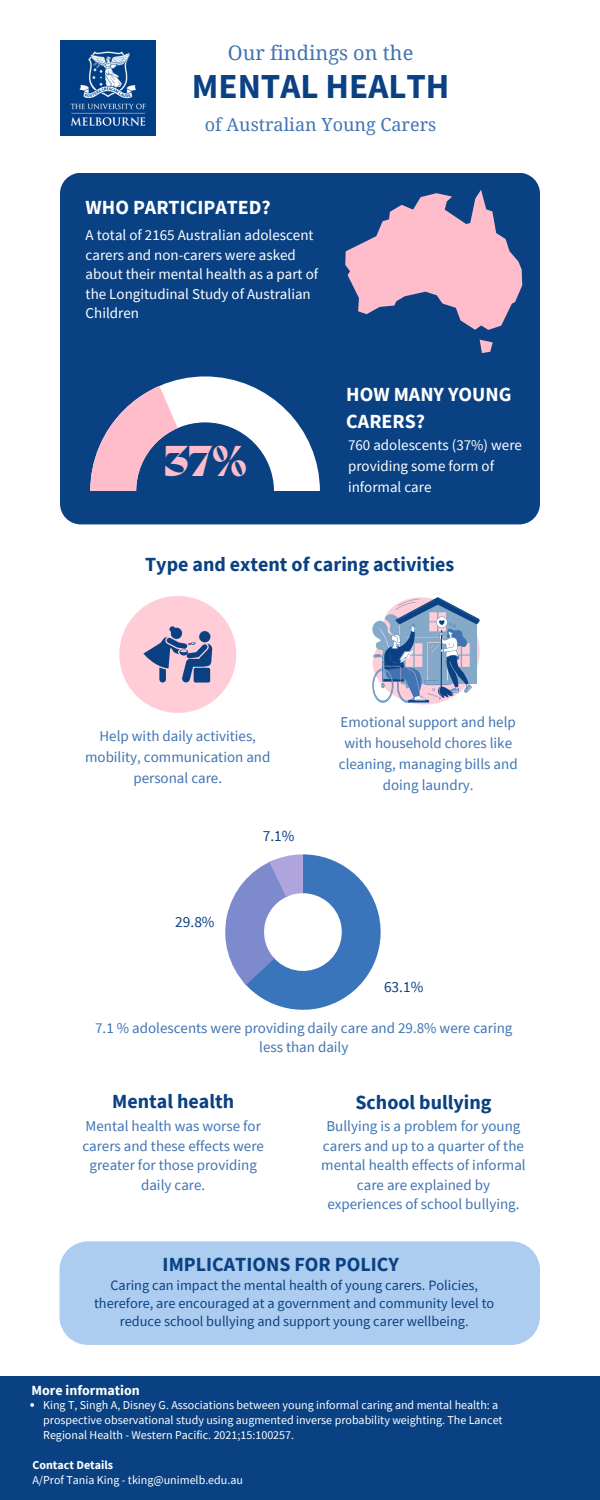
<style>
.page{position:relative;width:600px;height:1500px;background:#fff}
.page>*{position:absolute;margin:0;border:0;box-sizing:border-box;transform-origin:0 0}
.t1{font:800 44.6px "Migra";color:#ffbdcc}
.t2{font:700 35px "Source Sans Pro";color:#094183}
.t3{font:700 20px "Source Sans Pro";color:#094183}
.t4{font:700 20px/27.8px "Source Sans Pro";color:#fff}
.t5{font:20px "Noto Serif";color:#4074b2}
.t6{font:18px "Noto Serif";color:#4074b2}
.t7{font:15.3px "Source Sans Pro";color:#094183}
.t8{font:15px/19.5px "Source Sans Pro";color:#4074b2;text-align:center}
.t9{font:15px/19.5px "Source Sans Pro";color:#fff}
.t10{font:14.3px/18px "Source Sans Pro";color:#094183;text-align:center}
.t11{font:700 14px "Source Sans Pro";color:#fff}
.t12{font:12px/15px "Source Sans Pro";color:#fff}
.t13{font:700 12px "Source Sans Pro";color:#fff}
</style>
<div class="page">
<div style="left:60px;top:173px;width:480px;height:351px;background:#094183;border-radius:21px"></div>
<svg style="left:90px;top:376px;width:230px;height:115px"></svg>
<svg style="left:225px;top:854px;width:156px;height:156px"></svg>
<svg style="left:345px;top:190px;width:177px;height:163px"></svg>
<div style="left:59px;top:1241px;width:481px;height:104px;background:#adcdf0"></div>
<svg style="left:372px;top:597px;width:108px;height:108px"></svg>
<div style="left:119px;top:596px;width:117px;height:117px;background:#ffcdd8;border-radius:50%"></div>
<svg style="left:143px;top:626px;width:69px;height:57px"></svg>
<img style="left:61px;top:41px;width:94px;height:94px">
<div style="left:0;top:1376px;width:600px;height:124px;background:#094183"></div>
<svg style="left:30px;top:1403px;width:4px;height:4px"></svg>
<p class="t5" style="left:228px;top:38px;width:187px">Our findings on the</p>
<p class="t2" style="left:192px;top:64px;width:259px">MENTAL HEALTH</p>
<p class="t6" style="left:205px;top:112px;width:233px">of Australian Young Carers</p>
<p class="t4" style="left:86px;top:193px;width:187px">WHO PARTICIPATED?</p>
<p class="t9" style="left:86px;top:225px;width:234px">A total of 2165 Australian adolescent carers and non-carers were asked about their mental health as a part of the Longitudinal Study of Australian<br>Children</p>
<p class="t1" style="left:164px;top:440px;width:85px">37%</p>
<p class="t4" style="left:346px;top:380px;width:167px">HOW MANY YOUNG<br>CARERS?</p>
<p class="t9" style="left:348px;top:434px;width:175px;line-height:21px">760 adolescents (37%) were providing some form of informal care</p>
<p class="t3" style="left:145px;top:552px;width:311px">Type and extent of caring activities</p>
<p class="t8" style="left:85px;top:725px;width:187px;line-height:21px">Help with daily activities, mobility, communication and personal care.</p>
<p class="t7" style="left:175px;top:912px;width:41px">29.8%</p>
<p class="t7" style="left:263px;top:826px;width:33px">7.1%</p>
<p class="t8" style="left:339px;top:711px;width:180px;line-height:21px">Emotional support and help with household chores like cleaning, managing bills and doing laundry.</p>
<p class="t7" style="left:384px;top:977px;width:41px">63.1%</p>
<p class="t8" style="left:95px;top:1018px;width:419px">7.1 % adolescents were providing daily care and 29.8% were caring less than daily</p>
<p class="t3" style="left:112px;top:1088px;width:124px">Mental health</p>
<p class="t8" style="left:82px;top:1116px;width:183px">Mental health was worse for carers and these effects were greater for those providing daily care.</p>
<p class="t3" style="left:355px;top:1089px;width:138px">School bullying</p>
<p class="t8" style="left:321px;top:1116px;width:206px">Bullying is a problem for young carers and up to a quarter of the mental health effects of informal care are explained by experiences of school bullying.</p>
<p class="t3" style="left:163px;top:1251px;width:238px">IMPLICATIONS FOR POLICY</p>
<p class="t10" style="left:94px;top:1276px;width:402px">Caring can impact the mental health of young carers. Policies, therefore, are encouraged at a government and community level to reduce school bullying and support young carer wellbeing.</p>
<p class="t11" style="left:31px;top:1381px;width:110px">More information</p>
<p class="t12" style="left:43px;top:1397px;width:461px">King T, Singh A, Disney G. Associations between young informal caring and mental health: a prospective observational study using augmented inverse probability weighting. The Lancet<br>Regional Health - Western Pacific. 2021;15:100257.</p>
<p class="t13" style="left:32px;top:1457px;width:82px">Contact Details</p>
<p class="t12" style="left:32px;top:1472px;width:212px">A/Prof Tania King - tking@unimelb.edu.au</p>
</div>
